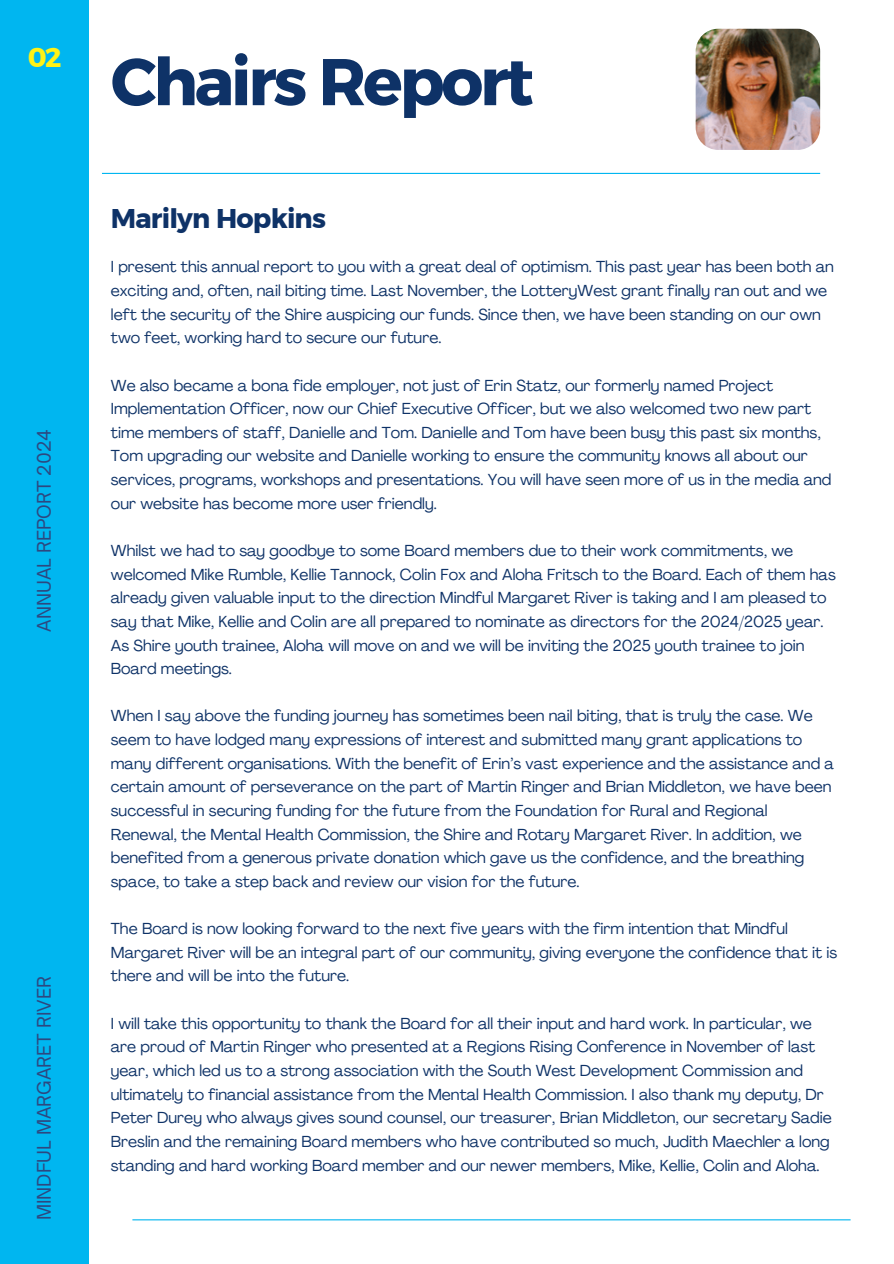
<style>
.page{position:relative;width:894px;height:1264px;background:#fff}
.page>*{position:absolute;margin:0;border:0;box-sizing:border-box;transform-origin:0 0}
.t1{font:65.85px "Kief Montaser Bold";letter-spacing:-.05em;color:#0e3267}
.t2{font:27px "Kief Montaser Bold";letter-spacing:-.03em;color:#0e3267}
.t3{font:27px "Kief Montaser Bold";color:#fff216}
.t4{font:18px "Open Sauce One";color:#2d4880}
.t5{font:15.75px/23.7px "Agrandir";color:#0e3267}
</style>
<div class="page">
<div style="left:0;top:0;width:89px;height:1263px;background:#00b6f0"></div>
<img style="left:695px;top:29px;width:124px;height:121px;border-radius:22px">
<hr style="left:102px;top:173px;width:717px;height:1px;background:#00b6f0">
<hr style="left:132px;top:1219px;width:718px;height:1px;background:#00b6f0">
<h3 class="t3" style="left:28px;top:41px;width:35px">02</h3>
<p class="t4" style="left:33px;top:631px;width:204px;rotate:-90deg">ANNUAL REPORT 2024</p>
<h1 class="t4" style="left:33px;top:1220px;width:246px;rotate:-90deg">MINDFUL MARGARET RIVER</h1>
<p class="t1" style="left:111px;top:41px;width:424px">Chairs Report</p>
<h3 class="t2" style="left:111px;top:202px;width:216px">Marilyn Hopkins</h3>
<h2 class="t5" style="left:111px;top:256px;width:724px">I present this annual report to you with a great deal of optimism. This past year has been both an exciting and, often, nail biting time. Last November, the LotteryWest grant finally ran out and we left the security of the Shire auspicing our funds. Since then, we have been standing on our own two feet, working hard to secure our future.</h2>
<p class="t5" style="left:111px;top:375px;width:721px">We also became a bona fide employer, not just of Erin Statz, our formerly named Project Implementation Officer, now our Chief Executive Officer, but we also welcomed two new part time members of staff, Danielle and Tom. Danielle and Tom have been busy this past six months, Tom upgrading our website and Danielle working to ensure the community knows all about our services, programs, workshops and presentations. You will have seen more of us in the media and our website has become more user friendly.</p>
<p class="t5" style="left:111px;top:540px;width:726px">Whilst we had to say goodbye to some Board members due to their work commitments, we welcomed Mike Rumble, Kellie Tannock, Colin Fox and Aloha Fritsch to the Board. Each of them has already given valuable input to the direction Mindful Margaret River is taking and I am pleased to say that Mike, Kellie and Colin are all prepared to nominate as directors for the 2024/2025 year.<br>As Shire youth trainee, Aloha will move on and we will be inviting the 2025 youth trainee to join Board meetings.</p>
<p class="t5" style="left:111px;top:705px;width:724px">When I say above the funding journey has sometimes been nail biting, that is truly the case. We seem to have lodged many expressions of interest and submitted many grant applications to many different organisations. With the benefit of Erin’s vast experience and the assistance and a certain amount of perseverance on the part of Martin Ringer and Brian Middleton, we have been successful in securing funding for the future from the Foundation for Rural and Regional Renewal, the Mental Health Commission, the Shire and Rotary Margaret River. In addition, we benefited from a generous private donation which gave us the confidence, and the breathing space, to take a step back and review our vision for the future.</p>
<p class="t5" style="left:111px;top:918px;width:727px">The Board is now looking forward to the next five years with the firm intention that Mindful<br>Margaret River will be an integral part of our community, giving everyone the confidence that it is there and will be into the future.</p>
<p class="t5" style="left:111px;top:1012px;width:722px">I will take this opportunity to thank the Board for all their input and hard work. In particular, we are proud of Martin Ringer who presented at a Regions Rising Conference in November of last year, which led us to a strong association with the South West Development Commission and ultimately to financial assistance from the Mental Health Commission. I also thank my deputy, Dr Peter Durey who always gives sound counsel, our treasurer, Brian Middleton, our secretary Sadie Breslin and the remaining Board members who have contributed so much, Judith Maechler a long standing and hard working Board member and our newer members, Mike, Kellie, Colin and Aloha.</p>
</div>
